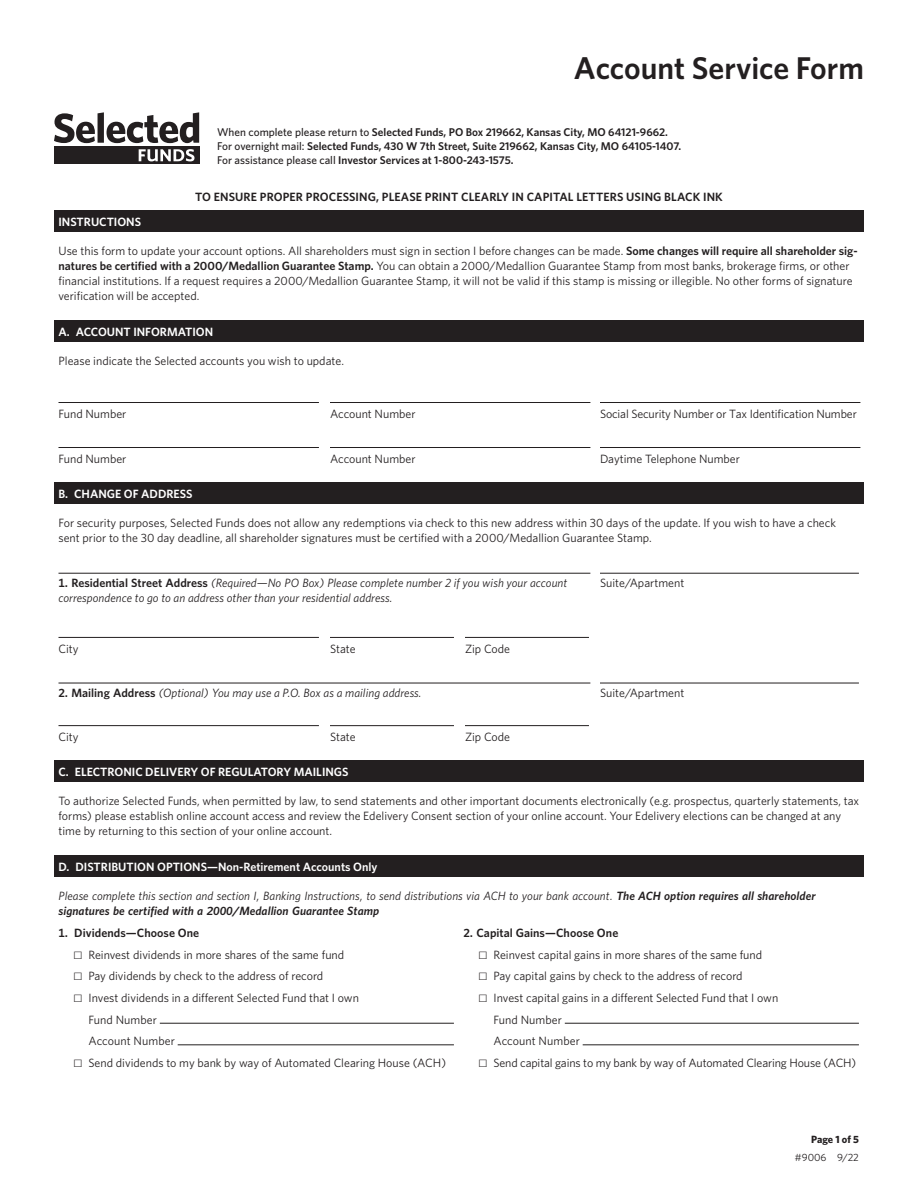
<style>
.page{position:relative;width:918px;height:1188px;background:#fff}
.page>*{position:absolute;margin:0;border:0;box-sizing:border-box;transform-origin:0 0}
.t1{font:600 31.5px "Whitney";color:#231f20}
.t2{font:12px/15px "Whitney";color:#231f20}
.t3{font:italic 12px/15px "Whitney";letter-spacing:.005em;color:#231f20}
.t4{font:600 12px "Whitney";color:#fff}
.t5{font:600 12px "Whitney";letter-spacing:.01em;color:#231f20}
.t6{font:600 11.25px/14.2px "Whitney";color:#231f20}
.t7{font:10.5px "Whitney";color:#231f20}
.t8{font:700 10.5px "Whitney";letter-spacing:-.005em;color:#231f20}
.s1{font-weight:500}
.s2{font-weight:600}
.s3{font-weight:600;font-style:normal}
.s4{font-family:"Mercury Text G1"}
</style>
<div class="page">
<svg style="left:54px;top:112px;width:145px;height:31px"></svg>
<div style="left:54px;top:146px;width:145px;height:18px;background:#231f20"></div>
<svg style="left:139px;top:149px;width:55px;height:12px"></svg>
<div style="left:54px;top:210px;width:810px;height:22px;background:#231f20"></div>
<div style="left:54px;top:760px;width:810px;height:22px;background:#231f20"></div>
<div style="left:54px;top:320px;width:810px;height:22px;background:#231f20"></div>
<hr style="left:58px;top:402px;width:261px;height:1px;background:#231f20">
<hr style="left:330px;top:402px;width:260px;height:1px;background:#231f20">
<hr style="left:600px;top:402px;width:260px;height:1px;background:#231f20">
<hr style="left:58px;top:447px;width:261px;height:1px;background:#231f20">
<hr style="left:330px;top:447px;width:260px;height:1px;background:#231f20">
<hr style="left:600px;top:447px;width:260px;height:1px;background:#231f20">
<div style="left:54px;top:482px;width:810px;height:22px;background:#231f20"></div>
<hr style="left:58px;top:573px;width:532px;height:1px;background:#231f20">
<hr style="left:600px;top:573px;width:259px;height:1px;background:#231f20">
<hr style="left:58px;top:637px;width:261px;height:1px;background:#231f20">
<hr style="left:330px;top:637px;width:124px;height:1px;background:#231f20">
<hr style="left:465px;top:637px;width:124px;height:1px;background:#231f20">
<hr style="left:58px;top:683px;width:532px;height:1px;background:#231f20">
<hr style="left:600px;top:683px;width:259px;height:1px;background:#231f20">
<hr style="left:58px;top:725px;width:261px;height:1px;background:#231f20">
<hr style="left:330px;top:725px;width:124px;height:1px;background:#231f20">
<hr style="left:465px;top:725px;width:124px;height:1px;background:#231f20">
<div style="left:54px;top:855px;width:810px;height:22px;background:#231f20"></div>
<hr style="left:160px;top:1023px;width:294px;height:1px;background:#231f20">
<hr style="left:565px;top:1023px;width:294px;height:1px;background:#231f20">
<hr style="left:178px;top:1044px;width:276px;height:1px;background:#231f20">
<hr style="left:583px;top:1044px;width:276px;height:1px;background:#231f20">
<p class="t1" style="left:574px;top:47px;width:292px">Account Service Form</p>
<p class="t6" style="left:217px;top:125px;width:465px"><span class="s1">When complete please return to</span> Selected Funds, PO Box 219662, Kansas City, MO 64121-9662.<br><span class="s1">For overnight mail:</span> Selected Funds, 430 W 7th Street, Suite 219662, Kansas City, MO 64105-1407.<br><span class="s1">For assistance please call</span> Investor Services at 1-800-243-1575.</p>
<p class="t5" style="left:195px;top:189px;width:529px">TO ENSURE PROPER PROCESSING, PLEASE PRINT CLEARLY IN CAPITAL LETTERS USING BLACK INK</p>
<p class="t4" style="left:58px;top:213px;width:84px">INSTRUCTIONS</p>
<p class="t2" style="left:58px;top:243px;width:801px">Use this form to update your account options. All shareholders must sign in section I before changes can be made. <span class="s2">Some changes will require all shareholder sig&shy;natures be certified with a 2000/Medallion Guarantee Stamp.</span> You can obtain a 2000/Medallion Guarantee Stamp from most banks, brokerage firms, or other financial institutions. If a request requires a 2000/Medallion Guarantee Stamp, it will not be valid if this stamp is missing or illegible. No other forms of signature verification will be accepted.</p>
<p class="t4" style="left:58px;top:324px;width:156px">A. ACCOUNT INFORMATION</p>
<p class="t2" style="left:58px;top:353px;width:287px">Please indicate the Selected accounts you wish to update.</p>
<p class="t2" style="left:58px;top:406px;width:69px">Fund Number</p>
<p class="t2" style="left:330px;top:406px;width:87px">Account Number</p>
<p class="t2" style="left:600px;top:406px;width:258px">Social Security Number or Tax Identification Number</p>
<p class="t2" style="left:58px;top:451px;width:69px">Fund Number</p>
<p class="t2" style="left:330px;top:451px;width:87px">Account Number</p>
<p class="t2" style="left:600px;top:451px;width:142px">Daytime Telephone Number</p>
<p class="t4" style="left:58px;top:486px;width:136px">B. CHANGE OF ADDRESS</p>
<p class="t2" style="left:58px;top:515px;width:779px">For security purposes, Selected Funds does not allow any redemptions via check to this new address within 30 days of the update. If you wish to have a check sent prior to the 30 day deadline, all shareholder signatures must be certified with a 2000/Medallion Guarantee Stamp.</p>
<p class="t3" style="left:58px;top:575px;width:510px"><span class="s3">1. Residential Street Address</span> (Required—No PO Box) Please complete number 2 if you wish your account correspondence to go to an address other than your residential address.</p>
<p class="t2" style="left:600px;top:575px;width:86px">Suite/Apartment</p>
<p class="t2" style="left:58px;top:641px;width:22px">City</p>
<p class="t2" style="left:330px;top:641px;width:27px">State</p>
<p class="t2" style="left:465px;top:641px;width:47px">Zip Code</p>
<p class="t3" style="left:58px;top:685px;width:365px"><span class="s3">2. Mailing Address</span> (Optional) You may use a P.O. Box as a mailing address.</p>
<p class="t2" style="left:600px;top:685px;width:86px">Suite/Apartment</p>
<p class="t2" style="left:58px;top:729px;width:22px">City</p>
<p class="t2" style="left:330px;top:729px;width:27px">State</p>
<p class="t2" style="left:465px;top:729px;width:47px">Zip Code</p>
<p class="t4" style="left:58px;top:764px;width:292px">C. ELECTRONIC DELIVERY OF REGULATORY MAILINGS</p>
<p class="t2" style="left:58px;top:793px;width:802px">To authorize Selected Funds, when permitted by law, to send statements and other important documents electronically (e.g. prospectus, quarterly statements, tax forms) please establish online account access and review the Edelivery Consent section of your online account. Your Edelivery elections can be changed at any time by returning to this section of your online account.</p>
<p class="t4" style="left:58px;top:858px;width:320px">D. DISTRIBUTION OPTIONS—Non-Retirement Accounts Only</p>
<p class="t3" style="left:58px;top:888px;width:759px">Please complete this section and section I, Banking Instructions, to send distributions via ACH to your bank account. <span class="s2">The ACH option requires all shareholder signatures be certified with a 2000/Medallion Guarantee Stamp</span></p>
<p class="t5" style="left:58px;top:925px;width:142px">1. Dividends—Choose One</p>
<p class="t5" style="left:464px;top:925px;width:156px">2. Capital Gains—Choose One</p>
<p class="t2" style="left:74px;top:947px;width:272px"><span class="s4">•</span> Reinvest dividends in more shares of the same fund</p>
<p class="t2" style="left:478px;top:947px;width:285px"><span class="s4">•</span> Reinvest capital gains in more shares of the same fund</p>
<p class="t2" style="left:74px;top:968px;width:251px"><span class="s4">•</span> Pay dividends by check to the address of record</p>
<p class="t2" style="left:478px;top:968px;width:266px"><span class="s4">•</span> Pay capital gains by check to the address of record</p>
<p class="t2" style="left:74px;top:990px;width:287px"><span class="s4">•</span> Invest dividends in a different Selected Fund that I own</p>
<p class="t2" style="left:478px;top:990px;width:301px"><span class="s4">•</span> Invest capital gains in a different Selected Fund that I own</p>
<p class="t2" style="left:88px;top:1012px;width:70px">Fund Number</p>
<p class="t2" style="left:494px;top:1012px;width:70px">Fund Number</p>
<p class="t2" style="left:88px;top:1033px;width:88px">Account Number</p>
<p class="t2" style="left:494px;top:1033px;width:88px">Account Number</p>
<p class="t2" style="left:74px;top:1055px;width:374px"><span class="s4">•</span> Send dividends to my bank by way of Automated Clearing House (ACH)</p>
<p class="t2" style="left:478px;top:1055px;width:379px"><span class="s4">•</span> Send capital gains to my bank by way of Automated Clearing House (ACH)</p>
<p class="t8" style="left:811px;top:1132px;width:49px">Page 1 of 5</p>
<p class="t7" style="left:795px;top:1150px;width:65px">#9006 9/22</p>
</div>
